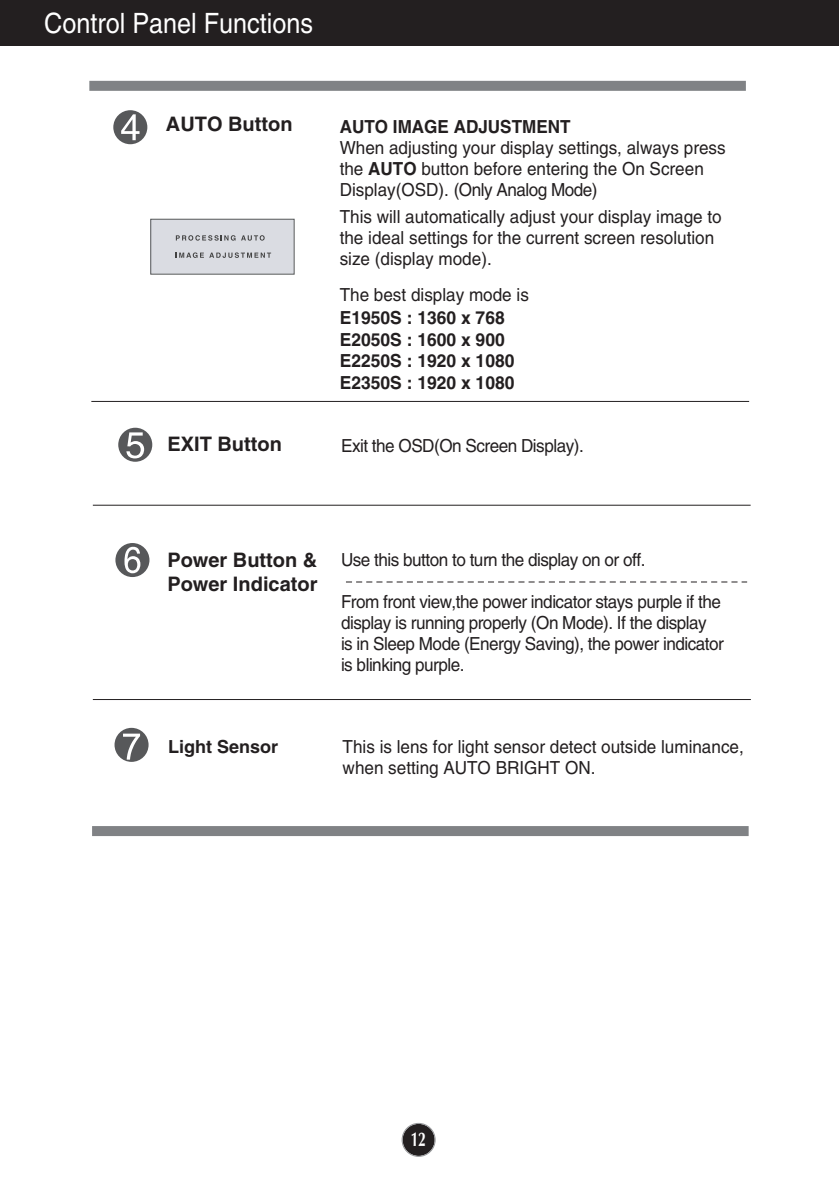
<style>
.page{position:relative;width:839px;height:1189px;background:#fff}
.page>*{position:absolute;margin:0;border:0;box-sizing:border-box;transform-origin:0 0}
.t1{font:28px "Helvetica";color:#fff;scale:.9 1}
.t2{font:700 20px/24px "Helvetica";color:#231f20}
.t3{font:700 20px "Optima";color:#fff;scale:.7 1}
.t4{font:18px/21px "Helvetica";color:#231f20;scale:.95 1}
.t5{font:18px/21px "Helvetica";letter-spacing:-.03em;color:#231f20;scale:.95 1}
.t6{font:700 18px/21.6px "Helvetica";color:#231f20}
.t7{font:700 18px "Helvetica";color:#231f20;scale:.95 1}
.s1{font-weight:700}
</style>
<div class="page">
<div style="left:402px;top:1124px;width:32px;height:32px;background:#231f20;border-radius:50%"></div>
<div style="left:401px;top:1123px;width:34px;height:34px;border:1px solid #939598;border-radius:50%"></div>
<div style="left:0;top:0;width:839px;height:45px;background:#231f20"></div>
<div style="left:113px;top:110px;width:34px;height:34px;background:#57585a;border-radius:50%"></div>
<svg style="left:121px;top:114px;width:18px;height:26px"></svg>
<hr style="left:93px;top:505px;width:657px;height:1px;background:#231f20">
<div style="left:89px;top:81px;width:657px;height:10px;background:#808285"></div>
<div style="left:92px;top:826px;width:656px;height:10px;background:#808285"></div>
<div style="left:151px;top:219px;width:143px;height:55px;background:#dadce2"></div>
<div style="left:150px;top:219px;width:145px;height:56px;border:1px solid #57595a"></div>
<svg style="left:176px;top:235px;width:59px;height:6px"></svg>
<svg style="left:241px;top:235px;width:24px;height:6px"></svg>
<svg style="left:176px;top:252px;width:95px;height:6px"></svg>
<div style="left:115px;top:543px;width:34px;height:34px;background:#57585a;border-radius:50%"></div>
<svg style="left:124px;top:547px;width:16px;height:26px"></svg>
<div style="left:118px;top:428px;width:34px;height:34px;background:#57585a;border-radius:50%"></div>
<svg style="left:126px;top:432px;width:18px;height:26px"></svg>
<hr style="left:91px;top:401px;width:658px;height:1px;background:#231f20">
<svg style="left:346px;top:581px;width:401px;height:1px"></svg>
<hr style="left:93px;top:699px;width:658px;height:1px;background:#231f20">
<div style="left:114px;top:728px;width:35px;height:34px;background:#57585a;border-radius:50%"></div>
<svg style="left:123px;top:733px;width:17px;height:26px"></svg>
<h1 class="t1" style="left:44px;top:13px;width:300px">Control Panel Functions</h1>
<p class="t2" style="left:166px;top:114px;width:128px">AUTO Button</p>
<p class="t7" style="left:340px;top:120px;width:244px">AUTO IMAGE ADJUSTMENT</p>
<p class="t4" style="left:340px;top:139px;width:408px">When adjusting your display settings, always press the <span class="s1">AUTO</span> button before entering the On Screen<br>Display(OSD). (Only Analog Mode)</p>
<p class="t4" style="left:340px;top:208px;width:404px">This will automatically adjust your display image to the ideal settings for the current screen resolution size (display mode).</p>
<p class="t4" style="left:340px;top:286px;width:201px">The best display mode is</p>
<p class="t6" style="left:340px;top:309px;width:176px">E1950S : 1360 x 768<br>E2050S : 1600 x 900<br>E2250S : 1920 x 1080<br>E2350S : 1920 x 1080</p>
<p class="t2" style="left:167px;top:434px;width:116px">EXIT Button</p>
<p class="t5" style="left:341px;top:436px;width:257px">Exit the OSD(On Screen Display).</p>
<p class="t2" style="left:167px;top:550px;width:152px">Power Button &amp;<br>Power Indicator</p>
<p class="t5" style="left:341px;top:550px;width:322px">Use this button to turn the display on or off.</p>
<p class="t5" style="left:341px;top:592px;width:404px">From front view,the power indicator stays purple if the display is running properly (On Mode). If the display<br>is in Sleep Mode (Energy Saving), the power indicator is blinking purple.</p>
<p class="t6" style="left:168px;top:738px;width:111px">Light Sensor</p>
<p class="t4" style="left:343px;top:738px;width:424px">This is lens for light sensor detect outside luminance, when setting AUTO BRIGHT ON.</p>
<p class="t3" style="left:411px;top:1131px;width:23px">12</p>
</div>
